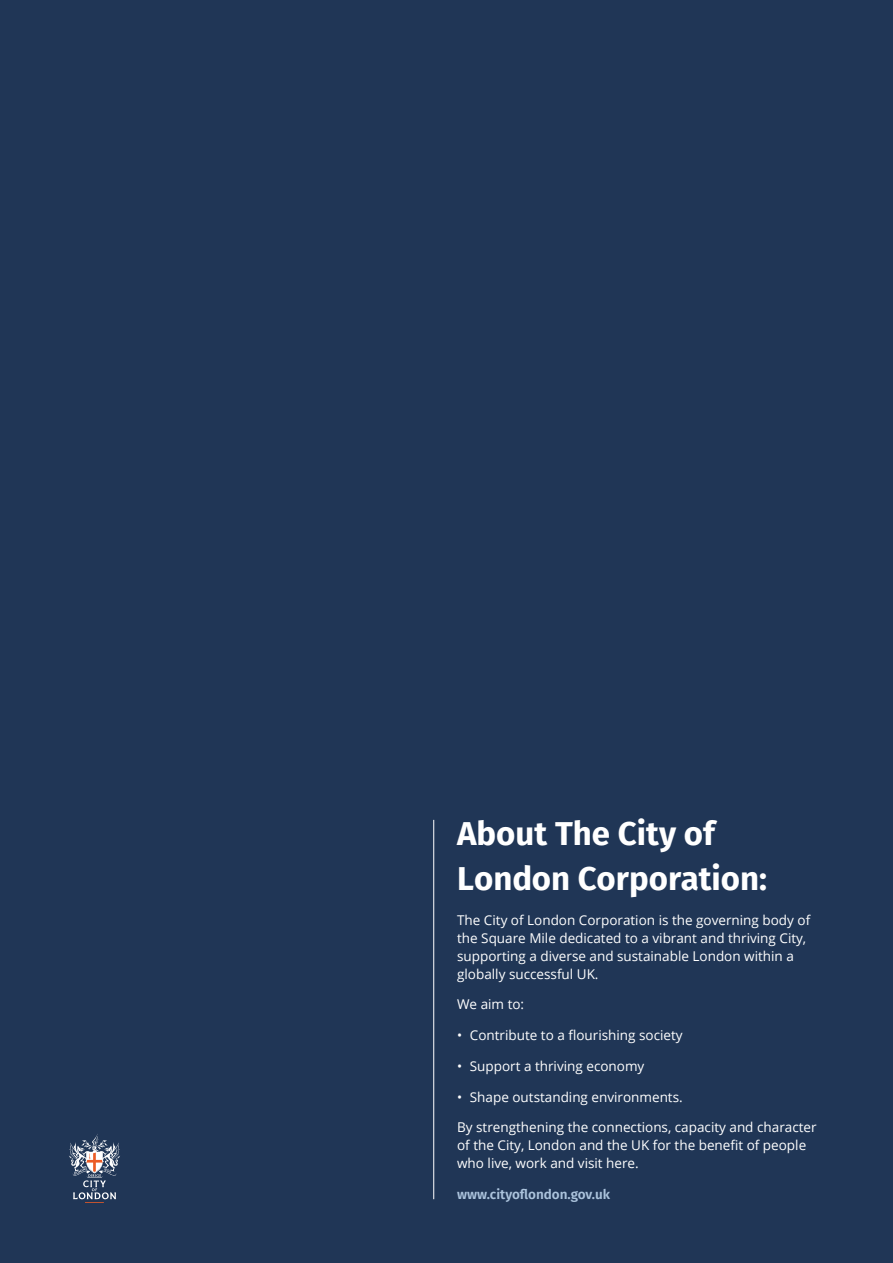
<style>
.page{position:relative;width:893px;height:1263px;background:#203656}
.page>*{position:absolute;margin:0;border:0;box-sizing:border-box;transform-origin:0 0}
.t1{font:700 33px/45px "Fira Sans";color:#fff}
.t2{font:13.5px/18px "Open Sans";color:#fff}
.t3{font:600 13.5px "Fira Sans";color:#abc3dc}
</style>
<div class="page">
<hr style="left:433px;top:820px;width:1px;height:379px;background:#fff">
<svg style="left:69px;top:1134px;width:51px;height:69px"></svg>
<h1 class="t1" style="left:457px;top:810px;width:311px">About The City of<br>London Corporation:</h1>
<p class="t2" style="left:457px;top:910px;width:355px">The City of London Corporation is the governing body of the Square Mile dedicated to a vibrant and thriving City, supporting a diverse and sustainable London within a globally successful UK.</p>
<p class="t2" style="left:457px;top:995px;width:69px">We aim to:</p>
<p class="t2" style="left:457px;top:1026px;width:227px">• Contribute to a flourishing society</p>
<p class="t2" style="left:457px;top:1057px;width:189px">• Support a thriving economy</p>
<p class="t2" style="left:457px;top:1087px;width:227px">• Shape outstanding environments.</p>
<p class="t2" style="left:457px;top:1118px;width:361px">By strengthening the connections, capacity and character</p>
<p class="t2" style="left:457px;top:1136px;width:351px">of the City, London and the UK for the benefit of people</p>
<p class="t2" style="left:457px;top:1154px;width:183px">who live, work and visit here.</p>
<p class="t3" style="left:457px;top:1185px;width:155px">www.cityofondon.gov.uk</p>
</div>
